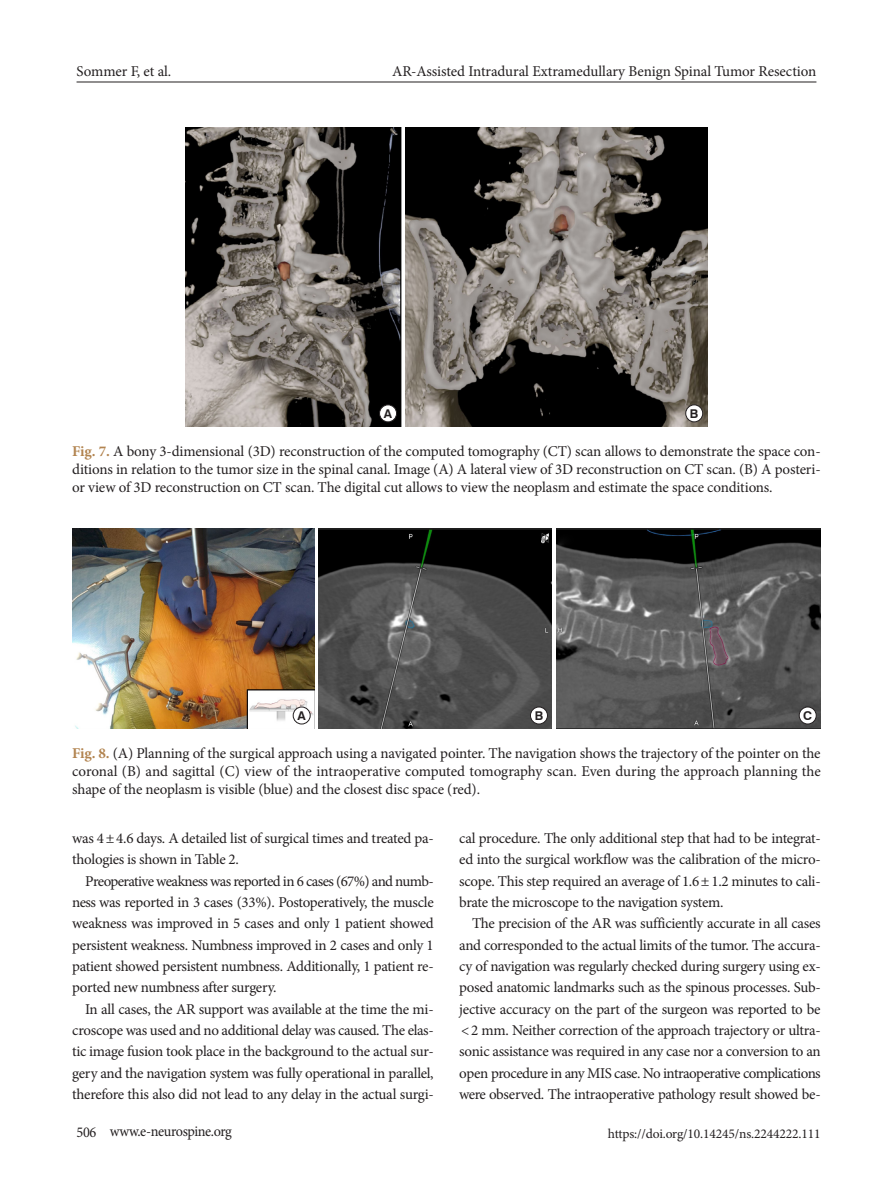
<style>
.page{position:relative;width:893px;height:1191px;background:#fff}
.page>*{position:absolute;margin:0;border:0;box-sizing:border-box;transform-origin:0 0}
.본문{font:15px/21.3px "Minion Pro";letter-spacing:-.02em;color:#231f20;text-align:justify}
.표그림캡션{font:15px/18px "Minion Pro";letter-spacing:-.01em;color:#231f20;text-align:justify}
.본문-2{font:15px "Minion Pro";letter-spacing:-.02em;color:#231f20;scale:.95 1}
.t1{font:13.5px "Minion Pro";letter-spacing:-.01em;color:#231f20}
.t2{font:700 12.15px "Swiss 721 BT";color:#231f20}
.s1{font-weight:700;color:#b28450}
</style>
<div class="page">
<hr style="left:77px;top:82px;width:739px;height:1px;background:#231f20">
<img style="left:405px;top:128px;width:302px;height:298px">
<img style="left:186px;top:128px;width:215px;height:298px">
<div style="left:380px;top:405px;width:17px;height:17px;background:#fff;border-radius:50%"></div>
<div style="left:379px;top:405px;width:18px;height:17px;border:1px solid #231f20;border-radius:50%"></div>
<div style="left:686px;top:405px;width:17px;height:17px;background:#fff;border-radius:50%"></div>
<div style="left:685px;top:405px;width:18px;height:17px;border:1px solid #231f20;border-radius:50%"></div>
<img style="left:556px;top:528px;width:265px;height:200px">
<img style="left:319px;top:528px;width:233px;height:200px">
<img style="left:72px;top:528px;width:243px;height:200px">
<div style="left:293px;top:707px;width:17px;height:17px;background:#fff;border-radius:50%"></div>
<div style="left:293px;top:707px;width:17px;height:17px;border:1px solid #231f20;border-radius:50%"></div>
<div style="left:530px;top:707px;width:17px;height:17px;background:#fff;border-radius:50%"></div>
<div style="left:530px;top:707px;width:18px;height:17px;border:1px solid #231f20;border-radius:50%"></div>
<div style="left:799px;top:707px;width:17px;height:17px;background:#fff;border-radius:50%"></div>
<div style="left:799px;top:707px;width:17px;height:17px;border:1px solid #231f20;border-radius:50%"></div>
<p class="본문" style="left:77px;top:61px;width:96px">Sommer F, et al.</p>
<p class="본문" style="left:392px;top:61px;width:426px">AR-Assisted Intradural Extramedullary Benign Spinal Tumor Resection</p>
<p class="t2" style="left:384px;top:406px;width:10px">A</p>
<p class="t2" style="left:690px;top:406px;width:10px">B</p>
<p class="표그림캡션" style="left:72px;top:442px;width:750px"><span class="s1">Fig. 7.</span> A bony 3-dimensional (3D) reconstruction of the computed tomography (CT) scan allows to demonstrate the space con&shy;ditions in relation to the tumor size in the spinal canal. Image (A) A lateral view of 3D reconstruction on CT scan. (B) A posteri&shy;or view of 3D reconstruction on CT scan. The digital cut allows to view the neoplasm and estimate the space conditions.</p>
<p class="t2" style="left:298px;top:708px;width:10px">A</p>
<p class="t2" style="left:535px;top:708px;width:10px">B</p>
<p class="t2" style="left:803px;top:708px;width:10px">C</p>
<p class="표그림캡션" style="left:72px;top:744px;width:750px"><span class="s1">Fig. 8.</span> (A) Planning of the surgical approach using a navigated pointer. The navigation shows the trajectory of the pointer on the coronal (B) and sagittal (C) view of the intraoperative computed tomography scan. Even during the approach planning the shape of the neoplasm is visible (blue) and the closest disc space (red).</p>
<p class="본문" style="left:72px;top:827px;width:363px">was 4± 4.6 days. A detailed list of surgical times and treated pa&shy;thologies is shown in Table 2.</p>
<p class="본문" style="left:72px;top:870px;width:363px;text-align:left;text-indent:13px">Preoperative weakness was reported in 6 cases (67%) and numb&shy;ness was reported in 3 cases (33%). Postoperatively, the muscle weakness was improved in 5 cases and only 1 patient showed persistent weakness. Numbness improved in 2 cases and only 1 patient showed persistent numbness. Additionally, 1 patient re&shy;ported new numbness after surgery.</p>
<p class="본문" style="left:72px;top:998px;width:363px;text-indent:13px">In all cases, the AR support was available at the time the mi&shy;croscope was used and no additional delay was caused. The elas&shy;tic image fusion took place in the background to the actual sur&shy;gery and the navigation system was fully operational in parallel, therefore this also did not lead to any delay in the actual surgi-</p>
<p class="본문" style="left:459px;top:827px;width:363px">cal procedure. The only additional step that had to be integrat&shy;ed into the surgical workflow was the calibration of the micro&shy;scope. This step required an average of 1.6± 1.2 minutes to cali&shy;brate the microscope to the navigation system.</p>
<p class="본문" style="left:459px;top:913px;width:363px;text-indent:13px">The precision of the AR was sufficiently accurate in all cases and corresponded to the actual limits of the tumor. The accura&shy;cy of navigation was regularly checked during surgery using ex&shy;posed anatomic landmarks such as the spinous processes. Sub&shy;jective accuracy on the part of the surgeon was reported to be &lt; 2 mm. Neither correction of the approach trajectory or ultra&shy;sonic assistance was required in any case nor a conversion to an open procedure in any MIS case. No intraoperative complications were observed. The intraoperative pathology result showed be-</p>
<p class="본문-2" style="left:77px;top:1121px;width:165px">506 www.e-neurospine.org</p>
<p class="t1" style="left:608px;top:1124px;width:214px">https://doi.org/10.14245/ns.2244222.111</p>
</div>
